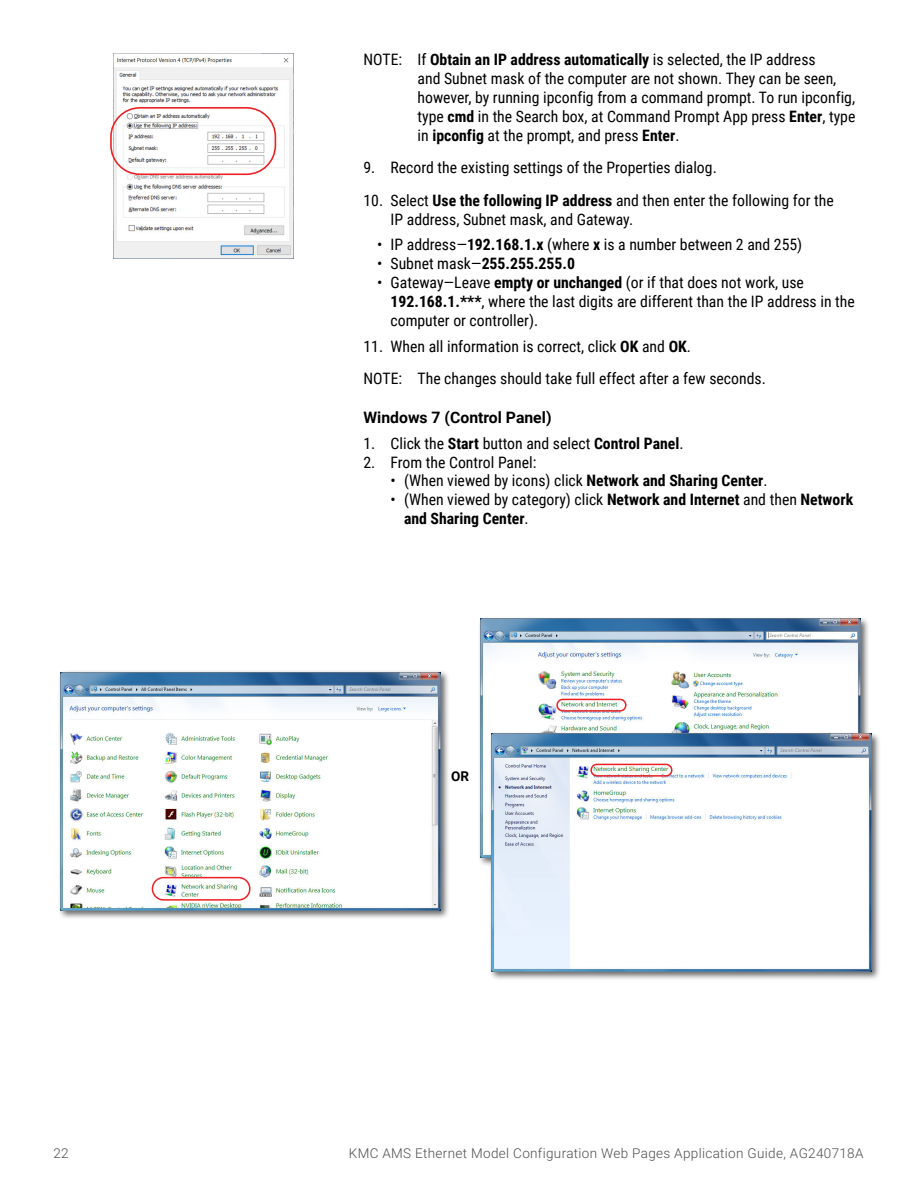
<style>
.page{position:relative;width:918px;height:1188px;background:#fff}
.page>*{position:absolute;margin:0;border:0;box-sizing:border-box;transform-origin:0 0}
.t1{font:15.75px/18.9px "Roboto Condensed";color:#000}
.t2{font:700 15.75px/18.9px "Roboto Condensed";color:#000}
.t3{font:700 15.75px "Roboto";color:#000}
.t4{font:300 13.5px "Roboto";letter-spacing:.025em;color:#4d4d4f}
.t5{font:700 13.5px "Roboto";color:#000}
.s1{font-weight:700}
.s2{font-weight:400}
</style>
<div class="page">
<img style="left:114px;top:54px;width:180px;height:204px">
<div style="left:110px;top:107px;width:166px;height:68px;border:2px solid #ed2024;border-radius:29px"></div>
<div style="left:478px;top:616px;width:392px;height:250px;background:#000;opacity:.6"></div>
<img style="left:481px;top:619px;width:380px;height:238px">
<div style="left:556px;top:699px;width:71px;height:13px;border:2px solid #ed2024;border-radius:6px"></div>
<div style="left:488px;top:731px;width:393px;height:250px;background:#000;opacity:.6"></div>
<img style="left:491px;top:734px;width:381px;height:238px">
<div style="left:57px;top:670px;width:393px;height:250px;background:#000;opacity:.6"></div>
<img style="left:60px;top:672px;width:381px;height:238px">
<div style="left:152px;top:877px;width:99px;height:24px;border:2px solid #ed2024;border-radius:11px"></div>
<div style="left:590px;top:764px;width:83px;height:13px;border:2px solid #ed2024;border-radius:6px"></div>
<p class="t1" style="left:418px;top:50px;width:439px;text-indent:-54px">NOTE: If <span class="s1">Obtain an IP address automatically</span> is selected, the IP address<br>and Subnet mask of the computer are not shown. They can be seen, however, by running ipconfig from a command prompt. To run ipconfig, type <span class="s1">cmd</span> in the Search box, at Command Prompt App press <span class="s1">Enter</span>, type in <span class="s1">ipconfig</span> at the prompt, and press <span class="s1">Enter</span>.</p>
<p class="t1" style="left:364px;top:158px;width:355px">9. Record the existing settings of the Properties dialog.</p>
<p class="t1" style="left:391px;top:190px;width:445px;text-indent:-27px">10. Select <span class="s1">Use the following IP address</span> and then enter the following for the<br>IP address, Subnet mask, and Gateway.</p>
<p class="t1" style="left:377px;top:235px;width:427px">• IP address—<span class="s1">192.168.1.x</span> (where <span class="s1">x</span> is a number between 2 and 255)</p>
<p class="t2" style="left:377px;top:254px;width:200px"><span class="s2">• Subnet mask—</span>255.255.255.0</p>
<p class="t1" style="left:391px;top:273px;width:466px;text-indent:-13px">• Gateway—Leave <span class="s1">empty or unchanged</span> (or if that does not work, use<br><span class="s1">192.168.1.***</span>, where the last digits are different than the IP address in the computer or controller).</p>
<p class="t1" style="left:364px;top:329px;width:404px;line-height:32.4px">11. When all information is correct, click <span class="s1">OK</span> and <span class="s1">OK</span>.<br>NOTE: The changes should take full effect after a few seconds.</p>
<p class="t3" style="left:364px;top:406px;width:190px">Windows 7 (Control Panel)</p>
<p class="t1" style="left:364px;top:433px;width:321px">1. Click the <span class="s1">Start</span> button and select <span class="s1">Control Panel</span>.</p>
<p class="t1" style="left:364px;top:452px;width:174px">2. From the Control Panel:</p>
<p class="t1" style="left:391px;top:471px;width:379px">• (When viewed by icons) click <span class="s1">Network and Sharing Center</span>.</p>
<p class="t2" style="left:404px;top:490px;width:451px;text-indent:-14px"><span class="s2">• (When viewed by category) click</span> Network and Internet <span class="s2">and then</span> Network and Sharing Center<span class="s2">.</span></p>
<p class="t5" style="left:451px;top:767px;width:19px">OR</p>
<p class="t4" style="left:53px;top:1144px;width:17px">22</p>
<p class="t4" style="left:349px;top:1144px;width:516px">KMC AMS Ethernet Model Configuration Web Pages Application Guide, AG240718A</p>
</div>
